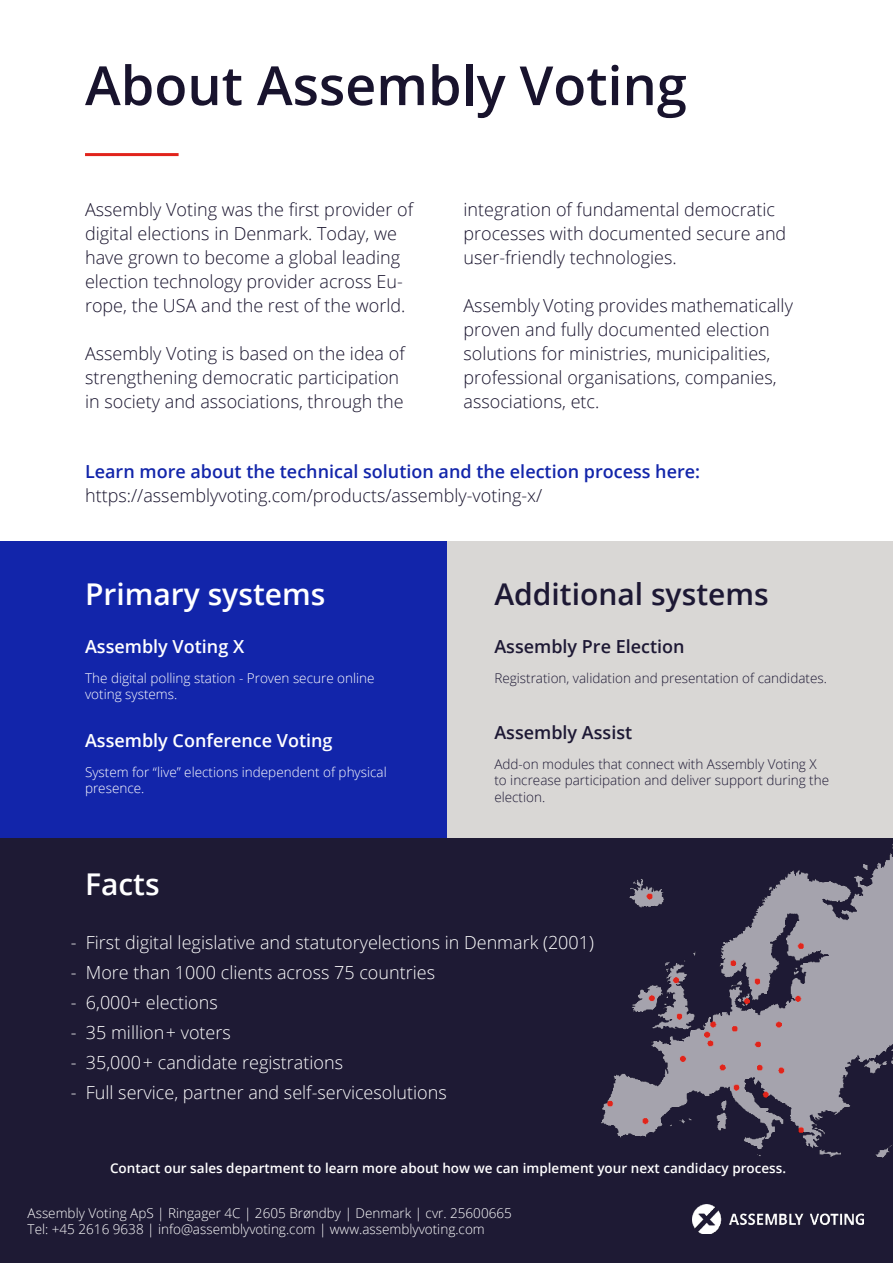
<style>
.page{position:relative;width:893px;height:1263px;background:#fff}
.page>*{position:absolute;margin:0;border:0;box-sizing:border-box;transform-origin:0 0}
.t1{font:600 54px "Open Sans";color:#18132d}
.t2{font:600 30px "Open Sans";color:#fff}
.t3{font:600 30px "Open Sans";color:#1d1834}
.t4{font:300 18px/24px "Open Sans";color:#18132d}
.t5{font:300 18px "Open Sans";color:#fff}
.t6{font:600 18px "Open Sans";color:#1225aa}
.t7{font:600 18px "Open Sans";color:#fff}
.t8{font:600 18px "Open Sans";color:#1d1834}
.t9{font:300 13.5px/16.2px "Open Sans";color:#fff}
.t10{font:300 13.5px/16.2px "Open Sans";color:#1d1834}
.t11{font:600 13.5px "Open Sans";color:#fff}
</style>
<div class="page">
<div style="left:0;top:836px;width:893px;height:427px;background:#1e1a34"></div>
<hr style="left:85px;top:153px;width:94px;height:3px;background:#e1231b">
<div style="left:446px;top:541px;width:447px;height:297px;background:#d9d7d5"></div>
<div style="left:0;top:541px;width:446px;height:297px;background:#1225aa"></div>
<img style="left:692px;top:1205px;width:171px;height:29px">
<img style="left:601px;top:844px;width:292px;height:314px">
<h1 class="t1" style="left:85px;top:49px;width:603px">About Assembly Voting</h1>
<p class="t4" style="left:85px;top:197px;width:330px">Assembly Voting was the 昀椀rst provider of digital elections in Denmark. Today, we have grown to become a global leading election technology provider across Eu&shy;rope, the USA and the rest of the world.</p>
<p class="t4" style="left:85px;top:343px;width:321px">Assembly Voting is based on the idea of strengthening democratic participation in society and associations, through the</p>
<p class="t4" style="left:463px;top:199px;width:324px">integration of fundamental democratic processes with documented secure and user-friendly technologies.</p>
<p class="t4" style="left:463px;top:295px;width:331px">Assembly Voting provides mathematically proven and fully documented election solutions for ministries, municipalities, professional organisations, companies, associations, etc.</p>
<p class="t6" style="left:85px;top:459px;width:617px">Learn more about the technical solution and the election process here:</p>
<p class="t4" style="left:85px;top:483px;width:459px">https://assemblyvoting.com/products/assembly-voting-x/</p>
<h2 class="t2" style="left:85px;top:573px;width:242px">Primary systems</h2>
<p class="t7" style="left:85px;top:634px;width:161px">Assembly Voting X</p>
<p class="t9" style="left:85px;top:671px;width:291px">The digital polling station - Proven secure online voting systems.</p>
<p class="t7" style="left:85px;top:728px;width:249px">Assembly Conference Voting</p>
<p class="t9" style="left:85px;top:765px;width:303px">System for “live” elections independent of physical presence.</p>
<h2 class="t2" style="left:85px;top:872px;width:76px">Facts</h2>
<h2 class="t3" style="left:494px;top:573px;width:276px">Additional systems</h2>
<p class="t8" style="left:494px;top:634px;width:192px">Assembly Pre Election</p>
<p class="t10" style="left:494px;top:671px;width:334px">Registration, validation and presentation of candidates.</p>
<p class="t8" style="left:494px;top:720px;width:139px">Assembly Assist</p>
<p class="t10" style="left:494px;top:758px;width:336px">Add-on modules that connect with Assembly Voting X to increase participation and deliver support during the election.</p>
<p class="t5" style="left:71px;top:935px;width:525px">- First digital legislative and statutoryelections in Denmark (2001)</p>
<p class="t5" style="left:71px;top:965px;width:366px">- More than 1000 clients across 75 countries</p>
<p class="t5" style="left:71px;top:990px;width:149px">- 6,000+ elections</p>
<p class="t5" style="left:71px;top:1020px;width:162px">- 35 million+ voters</p>
<p class="t5" style="left:71px;top:1050px;width:274px">- 35,000+ candidate registrations</p>
<p class="t5" style="left:71px;top:1085px;width:378px">- Full service, partner and self-servicesolutions</p>
<p class="t11" style="left:110px;top:1159px;width:677px">Contact our sales department to learn more about how we can implement your next candidacy process.</p>
<p class="t9" style="left:28px;top:1206px;width:486px">Assembly Voting ApS | Ringager 4C | 2605 Brøndby | Denmark | cvr. 25600665<br>Tel: +45 2616 9638 | info@assemblyvoting.com | www.assemblyvoting.com</p>
</div>
